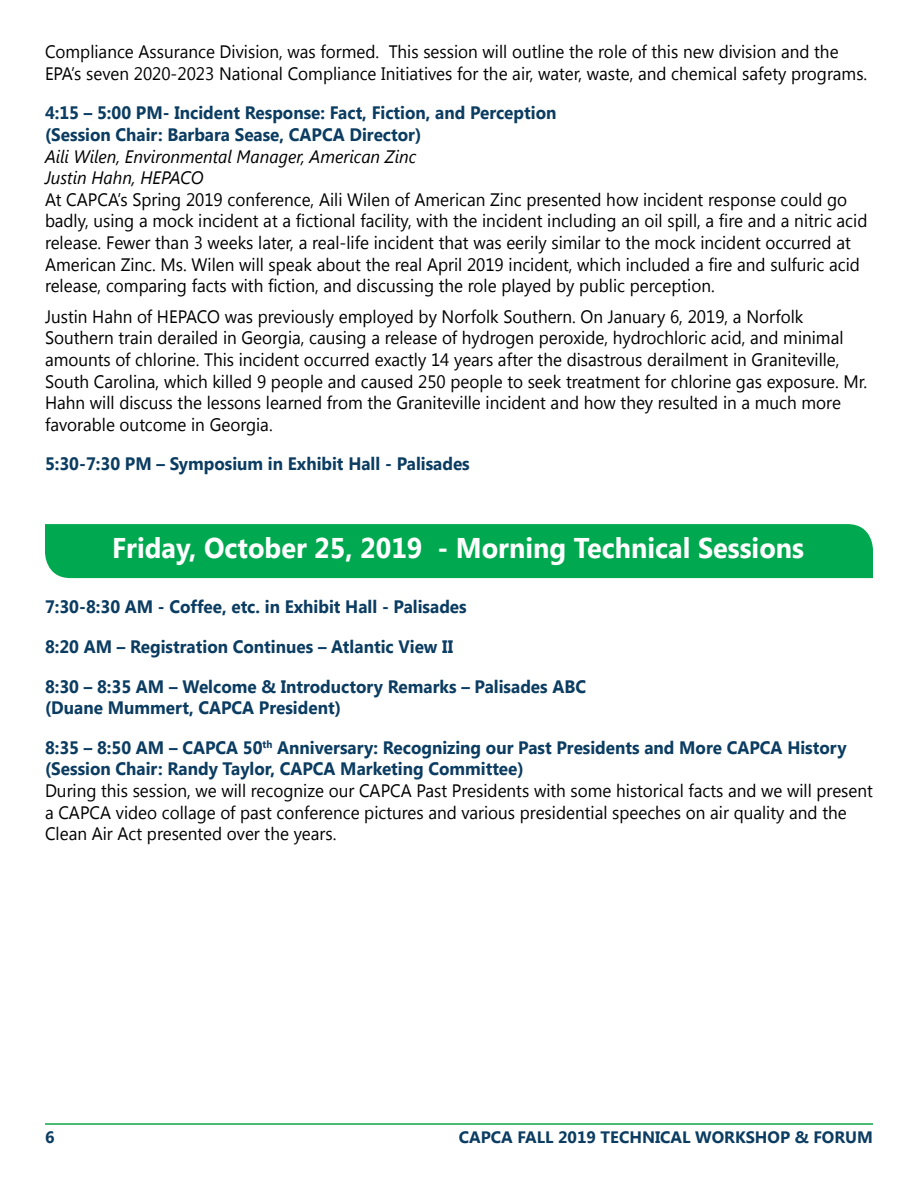
<style>
.page{position:relative;width:918px;height:1188px;background:#fff}
.page>*{position:absolute;margin:0;border:0;box-sizing:border-box;transform-origin:0 0}
.t1{font:700 28.5px "Segoe UI";color:#fff;scale:.95 1}
.t2{font:18px/21.6px "Segoe UI";color:#000;scale:.95 1}
.t3{font:700 18px/21.6px "Segoe UI";color:#0b3c61;scale:.95 1}
.t4{font:italic 18px/21.6px "Segoe UI";color:#000;scale:.95 1}
.t5{font:700 16.5px "Segoe UI";color:#0b3c61}
</style>
<div class="page">
<hr style="left:45px;top:1123px;width:828px;height:2px;background:#45b972">
<div style="left:45px;top:524px;width:828px;height:54px;background:#00a94f"></div>
<p class="t2" style="left:45px;top:40px;width:867px">Compliance Assurance Division, was formed. This session will outline the role of this new division and the<br>EPA’s seven 2020-2023 National Compliance Initiatives for the air, water, waste, and chemical safety programs.</p>
<p class="t3" style="left:45px;top:101px;width:540px">4:15 – 5:00 PM- Incident Response: Fact, Fiction, and Perception (Session Chair: Barbara Sease, CAPCA Director)</p>
<p class="t4" style="left:45px;top:145px;width:392px">Aili Wilen, Environmental Manager, American Zinc<br>Justin Hahn, HEPACO</p>
<p class="t2" style="left:45px;top:188px;width:867px">At CAPCA’s Spring 2019 conference, Aili Wilen of American Zinc presented how incident response could go badly, using a mock incident at a fictional facility, with the incident including an oil spill, a fire and a nitric acid release. Fewer than 3 weeks later, a real-life incident that was eerily similar to the mock incident occurred at American Zinc. Ms. Wilen will speak about the real April 2019 incident, which included a fire and sulfuric acid release, comparing facts with fiction, and discussing the role played by public perception.</p>
<p class="t2" style="left:45px;top:305px;width:867px">Justin Hahn of HEPACO was previously employed by Norfolk Southern. On January 6, 2019, a Norfolk Southern train derailed in Georgia, causing a release of hydrogen peroxide, hydrochloric acid, and minimal amounts of chlorine. This incident occurred exactly 14 years after the disastrous derailment in Graniteville, South Carolina, which killed 9 people and caused 250 people to seek treatment for chlorine gas exposure. Mr.<br>Hahn will discuss the lessons learned from the Graniteville incident and how they resulted in a much more favorable outcome in Georgia.</p>
<p class="t3" style="left:45px;top:452px;width:449px">5:30-7:30 PM – Symposium in Exhibit Hall - Palisades</p>
<h1 class="t1" style="left:112px;top:528px;width:730px">Friday, October 25, 2019 - Morning Technical Sessions</h1>
<p class="t3" style="left:45px;top:595px;width:445px">7:30-8:30 AM - Coffee, etc. in Exhibit Hall - Palisades</p>
<p class="t3" style="left:45px;top:635px;width:431px">8:20 AM – Registration Continues – Atlantic View II</p>
<p class="t3" style="left:45px;top:674px;width:571px">8:30 – 8:35 AM – Welcome &amp; Introductory Remarks – Palisades ABC (Duane Mummert, CAPCA President)</p>
<p class="t3" style="left:45px;top:736px;width:845px">8:35 – 8:50 AM – CAPCA 50<sup>th</sup> Anniversary: Recognizing our Past Presidents and More CAPCA History (Session Chair: Randy Taylor, CAPCA Marketing Committee)</p>
<p class="t2" style="left:45px;top:779px;width:873px">During this session, we will recognize our CAPCA Past Presidents with some historical facts and we will present a CAPCA video collage of past conference pictures and various presidential speeches on air quality and the<br>Clean Air Act presented over the years.</p>
<p class="t5" style="left:45px;top:1125px;width:11px">6</p>
<p class="t5" style="left:459px;top:1125px;width:416px">CAPCA FALL 2019 TECHNICAL WORKSHOP &amp; FORUM</p>
</div>
